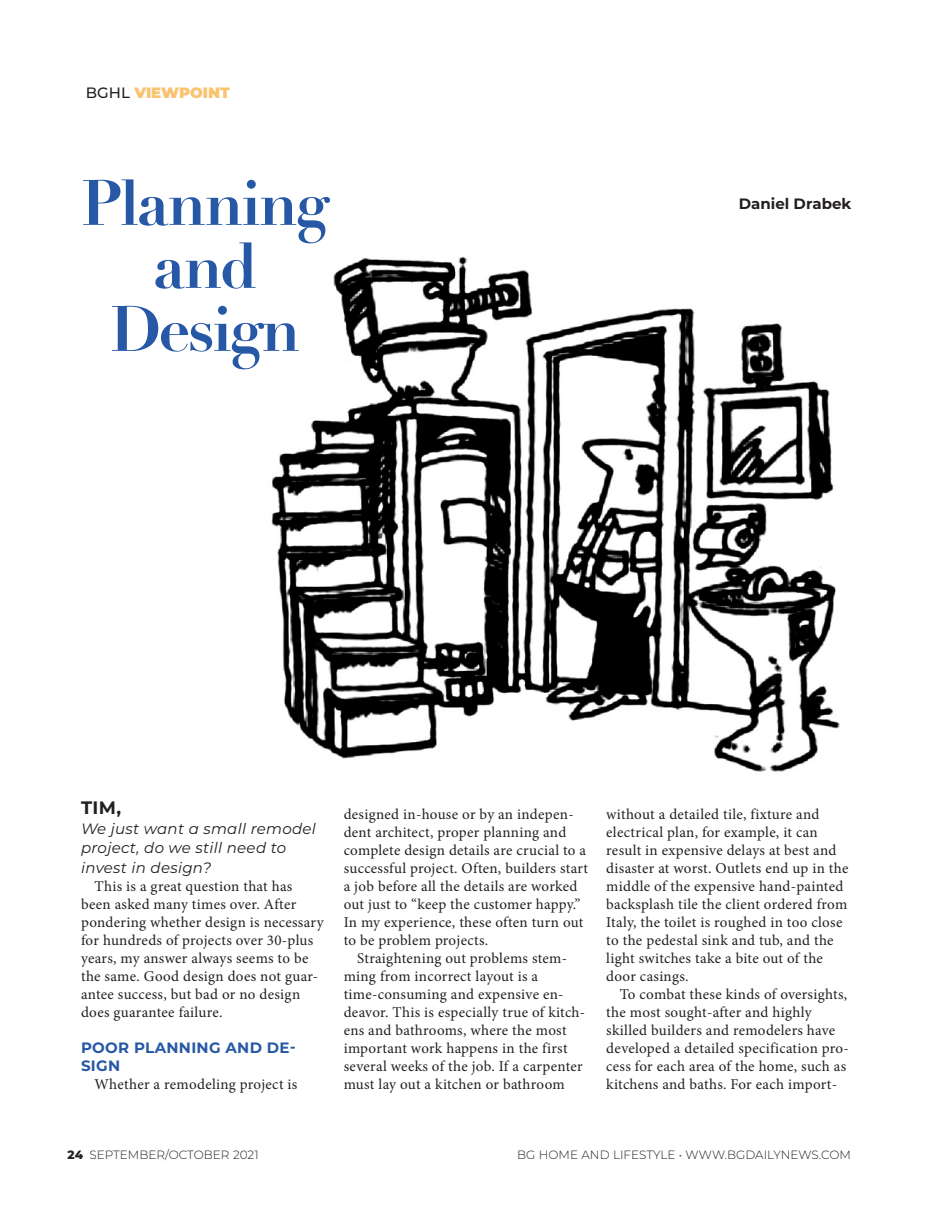
<style>
.page{position:relative;width:932px;height:1215px;background:#fff}
.page>*{position:absolute;margin:0;border:0;box-sizing:border-box;transform-origin:0 0}
.t1{font:700 63px/63px "Didot";letter-spacing:-.04em;color:#2758a6;text-align:center}
.t2{font:700 18px "Montserrat";color:#231f20}
.t3{font:15px/18px "Minion Pro";letter-spacing:.02em;color:#231f20}
.t4{font:italic 15px/19.5px "Montserrat";letter-spacing:.02em;color:#231f20}
.t5{font:700 15px/18px "Montserrat";letter-spacing:.02em;color:#2758a6}
.t6{font:900 15px "Montserrat";color:#fac371}
.t7{font:700 15px "Montserrat";color:#231f20}
.t8{font:300 12px "Montserrat";color:#231f20}
.s1{font-weight:500;color:#231f20}
.s2{font-weight:800}
</style>
<div class="page">
<img style="left:271px;top:256px;width:569px;height:516px">
<p class="t6" style="left:86px;top:81px;width:146px"><span class="s1">BGHL</span> VIEWPOINT</p>
<h1 class="t1" style="left:81px;top:172px;width:250px">Planning</h1>
<h1 class="t1" style="left:110px;top:235px;width:192px">and<br>Design</h1>
<p class="t7" style="left:738px;top:193px;width:114px">Daniel Drabek</p>
<p class="t2" style="left:81px;top:795px;width:42px">TIM,</p>
<p class="t4" style="left:81px;top:818px;width:236px">We just want a small remodel project, do we still need to invest in design?</p>
<p class="t3" style="left:81px;top:877px;width:244px;text-indent:14px">This is a great question that has been asked many times over. After pondering whether design is necessary for hundreds of projects over 30-plus years, my answer always seems to be the same. Good design does not guar&shy;antee success, but bad or no design does guarantee failure.</p>
<p class="t5" style="left:81px;top:1038px;width:216px">POOR PLANNING AND DE-<br>SIGN</p>
<p class="t3" style="left:94px;top:1075px;width:204px">Whether a remodeling project is</p>
<p class="t3" style="left:344px;top:805px;width:246px">designed in-house or by an indepen&shy;dent architect, proper planning and complete design details are crucial to a successful project. Often, builders start a job before all the details are worked out just to “keep the customer happy.” In my experience, these often turn out to be problem projects.</p>
<p class="t3" style="left:344px;top:949px;width:243px;text-indent:14px">Straightening out problems stem&shy;ming from incorrect layout is a time-consuming and expensive en&shy;deavor. This is especially true of kitch&shy;ens and bathrooms, where the most important work happens in the first several weeks of the job. If a carpenter must lay out a kitchen or bathroom</p>
<p class="t3" style="left:606px;top:805px;width:244px">without a detailed tile, fixture and electrical plan, for example, it can result in expensive delays at best and disaster at worst. Outlets end up in the middle of the expensive hand-painted backsplash tile the client ordered from Italy, the toilet is roughed in too close to the pedestal sink and tub, and the light switches take a bite out of the door casings.</p>
<p class="t3" style="left:606px;top:985px;width:244px;text-indent:14px">To combat these kinds of oversights, the most sought-after and highly skilled builders and remodelers have developed a detailed specification pro&shy;cess for each area of the home, such as kitchens and baths. For each import-</p>
<p class="t8" style="left:68px;top:1147px;width:192px"><span class="s2">24</span> SEPTEMBER/OCTOBER 2021</p>
<p class="t8" style="left:517px;top:1147px;width:335px">BG HOME AND LIFESTYLE • WWW.BGDAILYNEWS.COM</p>
</div>
